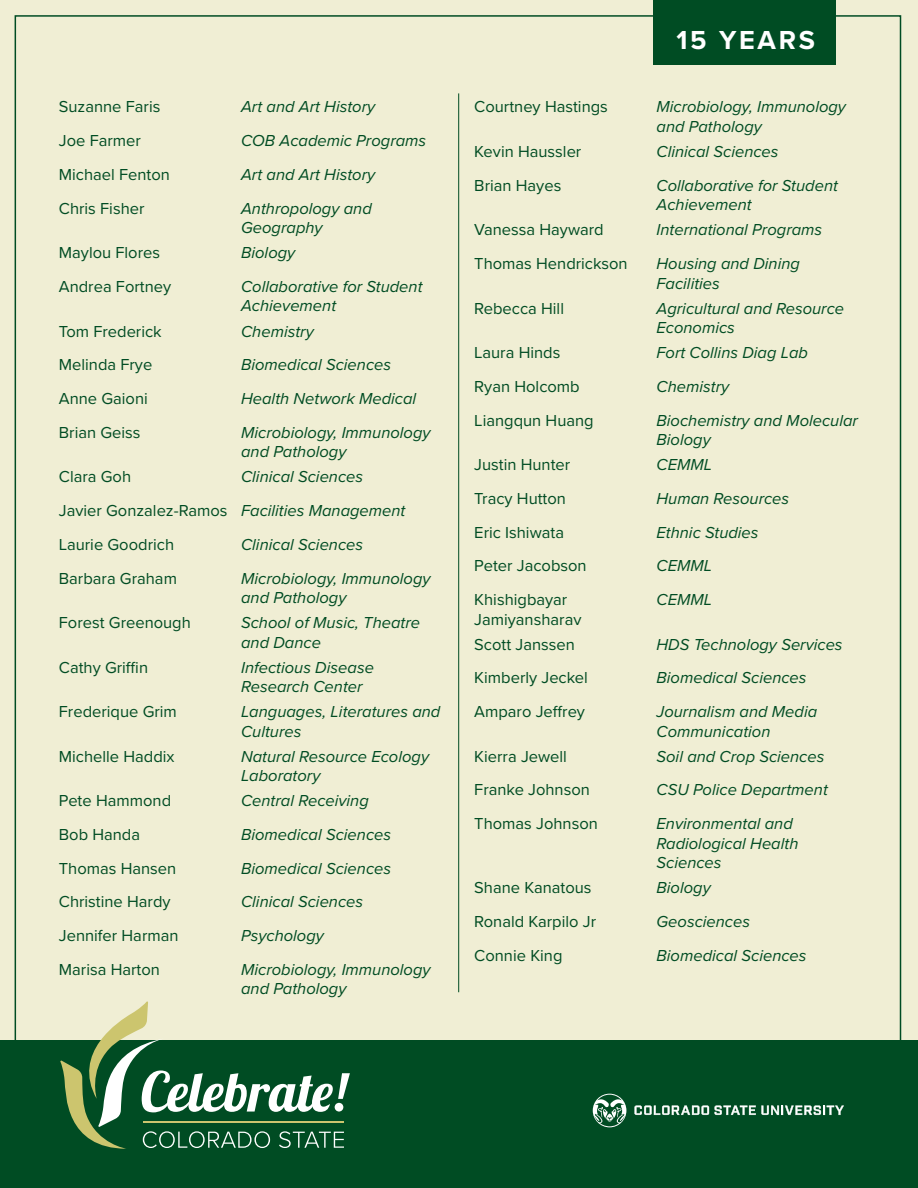
<style>
.page{position:relative;width:918px;height:1188px;background:#f0eed4}
.page>*{position:absolute;margin:0;border:0;box-sizing:border-box;transform-origin:0 0}
.t1{font:700 27px "Proxima Nova";letter-spacing:.1em;color:#fff}
.t2{font:italic 16.5px/19.5px "Proxima Nova";color:#004c23}
.t3{font:16.5px/19.5px "Proxima Nova";color:#004c23}
</style>
<div class="page">
<div style="left:0;top:1040px;width:918px;height:148px;background:#004c23"></div>
<div style="left:653px;top:0;width:183px;height:65px;background:#004c23"></div>
<svg style="left:60px;top:1001px;width:290px;height:148px"></svg>
<svg style="left:634px;top:1105px;width:210px;height:10px"></svg>
<svg style="left:593px;top:1094px;width:33px;height:33px"></svg>
<hr style="left:458px;top:93px;width:1px;height:899px;background:#004c23">
<p class="t3" style="left:59px;top:96px;width:103px">Suzanne Faris</p>
<p class="t2" style="left:241px;top:96px;width:136px">Art and Art History</p>
<p class="t3" style="left:59px;top:130px;width:84px">Joe Farmer</p>
<p class="t2" style="left:241px;top:130px;width:187px">COB Academic Programs</p>
<p class="t3" style="left:59px;top:164px;width:113px">Michael Fenton</p>
<p class="t2" style="left:241px;top:164px;width:136px">Art and Art History</p>
<p class="t3" style="left:59px;top:198px;width:87px">Chris Fisher</p>
<p class="t2" style="left:241px;top:198px;width:132px">Anthropology and<br>Geography</p>
<p class="t3" style="left:59px;top:242px;width:103px">Maylou Flores</p>
<p class="t2" style="left:241px;top:242px;width:56px">Biology</p>
<p class="t3" style="left:59px;top:276px;width:114px">Andrea Fortney</p>
<p class="t2" style="left:241px;top:276px;width:183px">Collaborative for Student<br>Achievement</p>
<p class="t3" style="left:59px;top:321px;width:104px">Tom Frederick</p>
<p class="t2" style="left:241px;top:321px;width:74px">Chemistry</p>
<p class="t3" style="left:59px;top:354px;width:95px">Melinda Frye</p>
<p class="t2" style="left:241px;top:354px;width:152px">Biomedical Sciences</p>
<p class="t3" style="left:59px;top:388px;width:91px">Anne Gaioni</p>
<p class="t2" style="left:241px;top:388px;width:177px">Health Network Medical</p>
<p class="t3" style="left:59px;top:422px;width:83px">Brian Geiss</p>
<p class="t2" style="left:241px;top:422px;width:191px">Microbiology, Immunology and Pathology</p>
<p class="t3" style="left:59px;top:466px;width:74px">Clara Goh</p>
<p class="t2" style="left:241px;top:466px;width:124px">Clinical Sciences</p>
<p class="t3" style="left:59px;top:500px;width:170px">Javier Gonzalez-Ramos</p>
<p class="t2" style="left:241px;top:500px;width:166px">Facilities Management</p>
<p class="t3" style="left:59px;top:534px;width:117px">Laurie Goodrich</p>
<p class="t2" style="left:241px;top:534px;width:124px">Clinical Sciences</p>
<p class="t3" style="left:59px;top:568px;width:120px">Barbara Graham</p>
<p class="t2" style="left:241px;top:568px;width:191px">Microbiology, Immunology and Pathology</p>
<p class="t3" style="left:59px;top:612px;width:134px">Forest Greenough</p>
<p class="t2" style="left:241px;top:612px;width:181px">School of Music, Theatre and Dance</p>
<p class="t3" style="left:59px;top:657px;width:91px">Cathy Griffin</p>
<p class="t2" style="left:241px;top:657px;width:134px">Infectious Disease<br>Research Center</p>
<p class="t3" style="left:59px;top:701px;width:120px">Frederique Grim</p>
<p class="t2" style="left:241px;top:701px;width:201px">Languages, Literatures and<br>Cultures</p>
<p class="t3" style="left:59px;top:746px;width:117px">Michelle Haddix</p>
<p class="t2" style="left:241px;top:746px;width:190px">Natural Resource Ecology<br>Laboratory</p>
<p class="t3" style="left:59px;top:790px;width:114px">Pete Hammond</p>
<p class="t2" style="left:241px;top:790px;width:129px">Central Receiving</p>
<p class="t3" style="left:59px;top:824px;width:83px">Bob Handa</p>
<p class="t2" style="left:241px;top:824px;width:152px">Biomedical Sciences</p>
<p class="t3" style="left:59px;top:858px;width:119px">Thomas Hansen</p>
<p class="t2" style="left:241px;top:858px;width:152px">Biomedical Sciences</p>
<p class="t3" style="left:59px;top:892px;width:113px">Christine Hardy</p>
<p class="t2" style="left:241px;top:892px;width:124px">Clinical Sciences</p>
<p class="t3" style="left:59px;top:925px;width:121px">Jennifer Harman</p>
<p class="t2" style="left:241px;top:925px;width:84px">Psychology</p>
<p class="t3" style="left:59px;top:959px;width:103px">Marisa Harton</p>
<p class="t2" style="left:241px;top:959px;width:191px">Microbiology, Immunology and Pathology</p>
<p class="t1" style="left:676px;top:20px;width:140px">15 YEARS</p>
<p class="t3" style="left:474px;top:96px;width:135px">Courtney Hastings</p>
<p class="t2" style="left:657px;top:96px;width:191px">Microbiology, Immunology and Pathology</p>
<p class="t3" style="left:474px;top:141px;width:109px">Kevin Haussler</p>
<p class="t2" style="left:657px;top:141px;width:124px">Clinical Sciences</p>
<p class="t3" style="left:474px;top:175px;width:89px">Brian Hayes</p>
<p class="t2" style="left:657px;top:175px;width:183px">Collaborative for Student<br>Achievement</p>
<p class="t3" style="left:474px;top:219px;width:131px">Vanessa Hayward</p>
<p class="t2" style="left:657px;top:219px;width:167px">International Programs</p>
<p class="t3" style="left:474px;top:253px;width:155px">Thomas Hendrickson</p>
<p class="t2" style="left:657px;top:253px;width:145px">Housing and Dining<br>Facilities</p>
<p class="t3" style="left:474px;top:298px;width:91px">Rebecca Hill</p>
<p class="t2" style="left:657px;top:298px;width:189px">Agricultural and Resource<br>Economics</p>
<p class="t3" style="left:474px;top:342px;width:88px">Laura Hinds</p>
<p class="t2" style="left:657px;top:342px;width:153px">Fort Collins Diag Lab</p>
<p class="t3" style="left:474px;top:376px;width:107px">Ryan Holcomb</p>
<p class="t2" style="left:657px;top:376px;width:74px">Chemistry</p>
<p class="t3" style="left:474px;top:410px;width:121px">Liangqun Huang</p>
<p class="t2" style="left:657px;top:410px;width:203px">Biochemistry and Molecular<br>Biology</p>
<p class="t3" style="left:474px;top:454px;width:98px">Justin Hunter</p>
<p class="t2" style="left:657px;top:454px;width:57px">CEMML</p>
<p class="t3" style="left:474px;top:488px;width:93px">Tracy Hutton</p>
<p class="t2" style="left:657px;top:488px;width:134px">Human Resources</p>
<p class="t3" style="left:474px;top:522px;width:91px">Eric Ishiwata</p>
<p class="t2" style="left:657px;top:522px;width:104px">Ethnic Studies</p>
<p class="t3" style="left:474px;top:555px;width:114px">Peter Jacobson</p>
<p class="t2" style="left:657px;top:555px;width:57px">CEMML</p>
<p class="t3" style="left:474px;top:589px;width:109px">Khishigbayar<br>Jamiyansharav</p>
<p class="t2" style="left:657px;top:589px;width:57px">CEMML</p>
<p class="t3" style="left:474px;top:634px;width:102px">Scott Janssen</p>
<p class="t2" style="left:657px;top:634px;width:188px">HDS Technology Services</p>
<p class="t3" style="left:474px;top:667px;width:115px">Kimberly Jeckel</p>
<p class="t2" style="left:657px;top:667px;width:152px">Biomedical Sciences</p>
<p class="t3" style="left:474px;top:701px;width:112px">Amparo Jeffrey</p>
<p class="t2" style="left:657px;top:701px;width:162px">Journalism and Media<br>Communication</p>
<p class="t3" style="left:474px;top:746px;width:94px">Kierra Jewell</p>
<p class="t2" style="left:657px;top:746px;width:169px">Soil and Crop Sciences</p>
<p class="t3" style="left:474px;top:779px;width:117px">Franke Johnson</p>
<p class="t2" style="left:657px;top:779px;width:173px">CSU Police Department</p>
<p class="t3" style="left:474px;top:813px;width:125px">Thomas Johnson</p>
<p class="t2" style="left:657px;top:813px;width:143px">Environmental and<br>Radiological Health<br>Sciences</p>
<p class="t3" style="left:474px;top:877px;width:119px">Shane Kanatous</p>
<p class="t2" style="left:657px;top:877px;width:56px">Biology</p>
<p class="t3" style="left:474px;top:911px;width:123px">Ronald Karpilo Jr</p>
<p class="t2" style="left:657px;top:911px;width:95px">Geosciences</p>
<p class="t3" style="left:474px;top:945px;width:90px">Connie King</p>
<p class="t2" style="left:657px;top:945px;width:152px">Biomedical Sciences</p>
</div>
